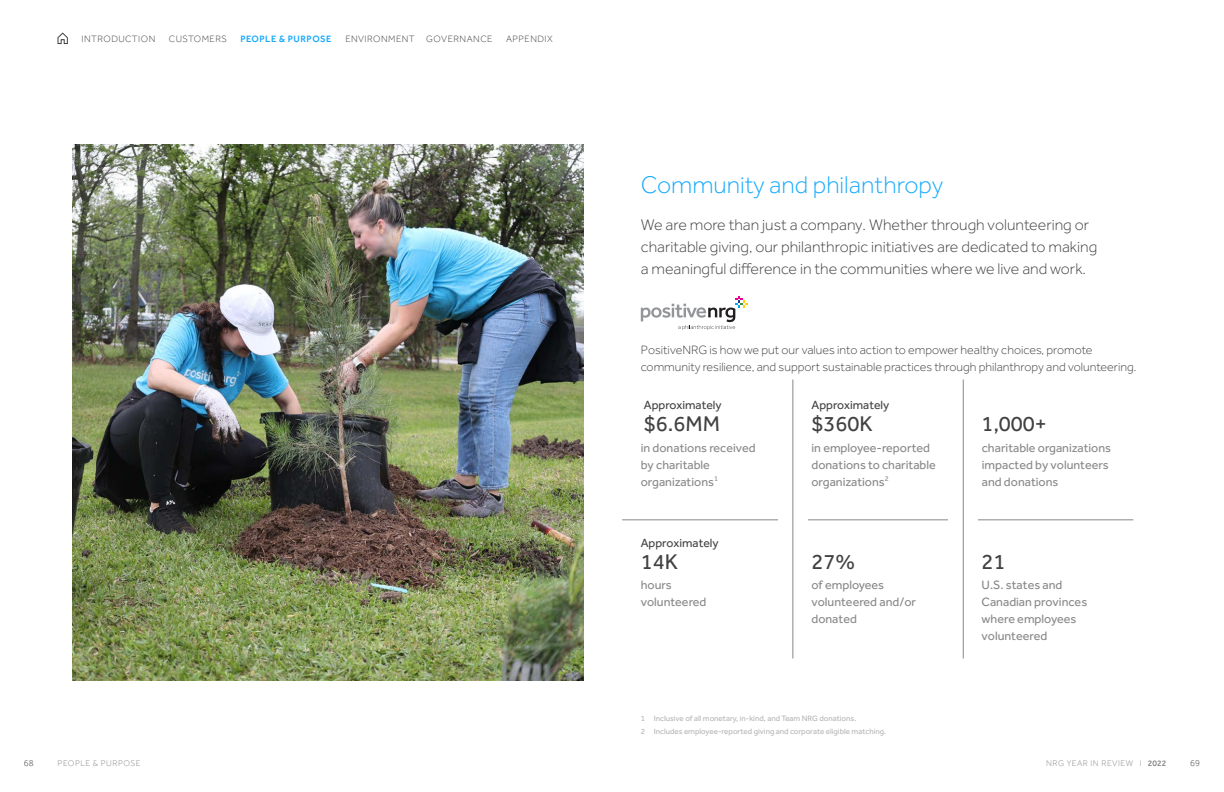
<style>
.page{position:relative;width:1224px;height:792px;background:#fff}
.page>*{position:absolute;margin:0;border:0;box-sizing:border-box;transform-origin:0 0}
.H2_Headline_Blue__25{font:300 25px "Effra";color:#18aafd}
.Numbers_Fact_1st_line_Blk{font:22px "Effra";color:#414141}
.Introduction_Copy_Standard_Gray{font:300 16px/22px "Effra";color:#414141}
.Numbers_Fact_2nd_Line_Gray{font:12.5px/17px "Effra";color:#888}
.Body_Copy_Blk{font:300 12.5px/17px "Effra";color:#414141}
.Numbers_Fact_1st_line_Blk-2{font:12.2px "Effra";color:#414141}
.t1{font:300 9.5px "Effra";letter-spacing:.05em;color:#414141}
.t2{font:500 9.5px "Effra";letter-spacing:.05em;color:#18aafd}
.t3{font:300 9px "Effra";color:#414141}
.t4{font:300 8.5px "Effra";letter-spacing:.06em;color:#888}
.Footnote_Gray{font:8px "Effra";color:#b4b4b4}
.s1{font-weight:500}
</style>
<div class="page">
<hr style="left:622px;top:520px;width:511px;height:1px;background:#888">
<div style="left:778px;top:383px;width:30px;height:277px;background:#fff"></div>
<hr style="left:793px;top:380px;width:1px;height:278px;background:#888">
<div style="left:948px;top:383px;width:30px;height:282px;background:#fff"></div>
<hr style="left:963px;top:380px;width:1px;height:278px;background:#888">
<img style="left:72px;top:144px;width:511px;height:536px">
<svg style="left:641px;top:296px;width:106px;height:34px"></svg>
<svg style="left:57px;top:32px;width:11px;height:12px"></svg>
<p class="t1" style="left:82px;top:34px;width:75px">INTRODUCTION</p>
<p class="t1" style="left:169px;top:34px;width:59px">CUSTOMERS</p>
<p class="t2" style="left:240px;top:34px;width:93px">PEOPLE &amp; PURPOSE</p>
<p class="t1" style="left:345px;top:34px;width:149px">ENVIRONMENT GOVERNANCE</p>
<p class="t1" style="left:506px;top:34px;width:48px">APPENDIX</p>
<p class="H2_Headline_Blue__25" style="left:641px;top:171px;width:304px">Community and philanthropy</p>
<p class="Introduction_Copy_Standard_Gray" style="left:641px;top:213px;width:458px">We are more than just a company. Whether through volunteering or charitable giving, our philanthropic initiatives are dedicated to making a meaningful difference in the communities where we live and work.</p>
<p class="Body_Copy_Blk" style="left:641px;top:341px;width:497px">PositiveNRG is how we put our values into action to empower healthy choices, promote community resilience, and support sustainable practices through philanthropy and volunteering.</p>
<p class="Numbers_Fact_1st_line_Blk-2" style="left:644px;top:398px;width:79px">Approximately</p>
<p class="Numbers_Fact_1st_line_Blk" style="left:644px;top:411px;width:78px">$6.6MM</p>
<p class="Numbers_Fact_2nd_Line_Gray" style="left:641px;top:439px;width:117px">in donations received by charitable organizations<sup>1</sup></p>
<p class="Numbers_Fact_1st_line_Blk-2" style="left:641px;top:536px;width:79px">Approximately</p>
<p class="Numbers_Fact_1st_line_Blk" style="left:641px;top:549px;width:39px">14K</p>
<p class="Numbers_Fact_2nd_Line_Gray" style="left:641px;top:576px;width:67px">hours volunteered</p>
<p class="Numbers_Fact_1st_line_Blk-2" style="left:811px;top:398px;width:79px">Approximately</p>
<p class="Numbers_Fact_1st_line_Blk" style="left:811px;top:411px;width:63px">$360K</p>
<p class="Numbers_Fact_2nd_Line_Gray" style="left:811px;top:439px;width:126px">in employee-reported donations to charitable organizations<sup>2</sup></p>
<p class="Numbers_Fact_1st_line_Blk" style="left:812px;top:549px;width:45px">27%</p>
<p class="Numbers_Fact_2nd_Line_Gray" style="left:812px;top:576px;width:106px">of employees volunteered and/or donated</p>
<p class="Footnote_Gray" style="left:641px;top:713px;width:217px">1 Inclusive of all monetary, in-kind, and Team NRG donations.</p>
<p class="Footnote_Gray" style="left:641px;top:727px;width:247px">2 Includes employee-reported giving and corporate eligible matching.</p>
<p class="Numbers_Fact_1st_line_Blk" style="left:981px;top:411px;width:67px">1,000+</p>
<p class="Numbers_Fact_2nd_Line_Gray" style="left:982px;top:439px;width:131px">charitable organizations impacted by volunteers and donations</p>
<p class="Numbers_Fact_1st_line_Blk" style="left:982px;top:549px;width:25px">21</p>
<p class="Numbers_Fact_2nd_Line_Gray" style="left:982px;top:576px;width:107px">U.S. states and<br>Canadian provinces where employees volunteered</p>
<p class="t3" style="left:24px;top:758px;width:11px">68</p>
<p class="t4" style="left:58px;top:758px;width:84px">PEOPLE &amp; PURPOSE</p>
<p class="t4" style="left:1046px;top:758px;width:122px">NRG YEAR IN REVIEW I <span class="s1">2022</span></p>
<p class="t3" style="left:1190px;top:758px;width:11px">69</p>
</div>
